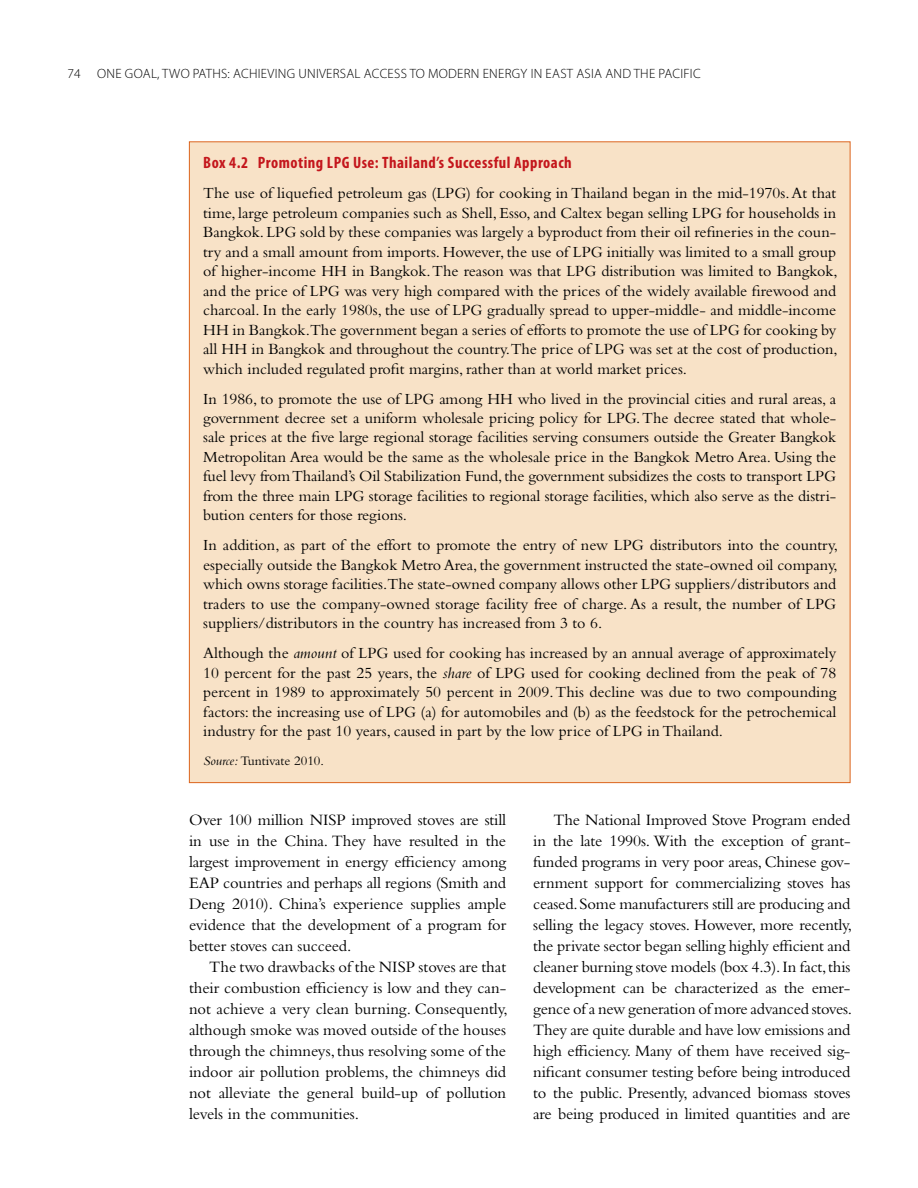
<style>
.page{position:relative;width:918px;height:1188px;background:#fff}
.page>*{position:absolute;margin:0;border:0;box-sizing:border-box;transform-origin:0 0}
.t1{font:16.5px/21px "Bembo";letter-spacing:-.01em;color:#000;text-align:justify}
.t2{font:700 condensed 16.5px "Myriad Pro";letter-spacing:.03em;color:#c4161c}
.t3{font:16.2px/19.5px "Bembo";color:#000;text-align:justify}
.t4{font:300 13.5px "Myriad Pro";letter-spacing:.02em;color:#000}
.t5{font:13.5px "Bembo";color:#000}
.s1{font-style:italic}
</style>
<div class="page">
<div style="left:189px;top:142px;width:661px;height:641px;background:#f8e2c7"></div>
<p class="t4" style="left:68px;top:66px;width:635px">74 ONE GOAL, TWO PATHS: ACHIEVING UNIVERSAL ACCESS TO MODERN ENERGY IN EAST ASIA AND THE PACIFIC</p>
<p class="t2" style="left:203px;top:152px;width:370px">Box 4.2 Promoting LPG Use: Thailand’s Successful Approach</p>
<p class="t3" style="left:203px;top:183px;width:636px">The use of liquefied petroleum gas (LPG) for cooking in Thailand began in the mid-1970s. At that time, large petroleum companies such as Shell, Esso, and Caltex began selling LPG for households in Bangkok. LPG sold by these companies was largely a byproduct from their oil refineries in the coun&shy;try and a small amount from imports. However, the use of LPG initially was limited to a small group of higher-income HH in Bangkok. The reason was that LPG distribution was limited to Bangkok, and the price of LPG was very high compared with the prices of the widely available firewood and charcoal. In the early 1980s, the use of LPG gradually spread to upper-middle- and middle-income HH in Bangkok.The government began a series of efforts to promote the use of LPG for cooking by all HH in Bangkok and throughout the country.The price of LPG was set at the cost of production, which included regulated profit margins, rather than at world market prices.</p>
<p class="t3" style="left:203px;top:388px;width:635px">In 1986, to promote the use of LPG among HH who lived in the provincial cities and rural areas, a government decree set a uniform wholesale pricing policy for LPG. The decree stated that whole&shy;sale prices at the five large regional storage facilities serving consumers outside the Greater Bangkok Metropolitan Area would be the same as the wholesale price in the Bangkok Metro Area. Using the fuel levy from Thailand’s Oil Stabilization Fund, the government subsidizes the costs to transport LPG from the three main LPG storage facilities to regional storage facilities, which also serve as the distri&shy;bution centers for those regions.</p>
<p class="t3" style="left:203px;top:535px;width:636px">In addition, as part of the effort to promote the entry of new LPG distributors into the country, especially outside the Bangkok Metro Area, the government instructed the state-owned oil company, which owns storage facilities.The state-owned company allows other LPG suppliers/distributors and traders to use the company-owned storage facility free of charge. As a result, the number of LPG suppliers/distributors in the country has increased from 3 to 6.</p>
<p class="t3" style="left:203px;top:643px;width:635px">Although the <span class="s1">amount</span> of LPG used for cooking has increased by an annual average of approximately 10 percent for the past 25 years, the <span class="s1">share</span> of LPG used for cooking declined from the peak of 78 percent in 1989 to approximately 50 percent in 2009. This decline was due to two compounding factors: the increasing use of LPG (a) for automobiles and (b) as the feedstock for the petrochemical industry for the past 10 years, caused in part by the low price of LPG in Thailand.</p>
<p class="t5" style="left:203px;top:753px;width:122px"><span class="s1">Source:</span> Tuntivate 2010.</p>
<p class="t1" style="left:189px;top:809px;width:319px">Over 100 million NISP improved stoves are still in use in the China. They have resulted in the largest improvement in energy efficiency among EAP countries and perhaps all regions (Smith and Deng 2010). China’s experience supplies ample evidence that the development of a program for better stoves can succeed.</p>
<p class="t1" style="left:189px;top:956px;width:320px;text-indent:20px">The two drawbacks of the NISP stoves are that their combustion efficiency is low and they can&shy;not achieve a very clean burning. Consequently, although smoke was moved outside of the houses through the chimneys, thus resolving some of the indoor air pollution problems, the chimneys did not alleviate the general build-up of pollution levels in the communities.</p>
<p class="t1" style="left:533px;top:809px;width:320px;text-indent:20px">The National Improved Stove Program ended in the late 1990s. With the exception of grant&shy;funded programs in very poor areas, Chinese gov&shy;ernment support for commercializing stoves has ceased. Some manufacturers still are producing and selling the legacy stoves. However, more recently, the private sector began selling highly efficient and cleaner burning stove models (box 4.3). In fact, this development can be characterized as the emer&shy;gence of a new generation of more advanced stoves.<br>They are quite durable and have low emissions and high efficiency. Many of them have received sig&shy;nificant consumer testing before being introduced to the public. Presently, advanced biomass stoves are being produced in limited quantities and are</p>
</div>
